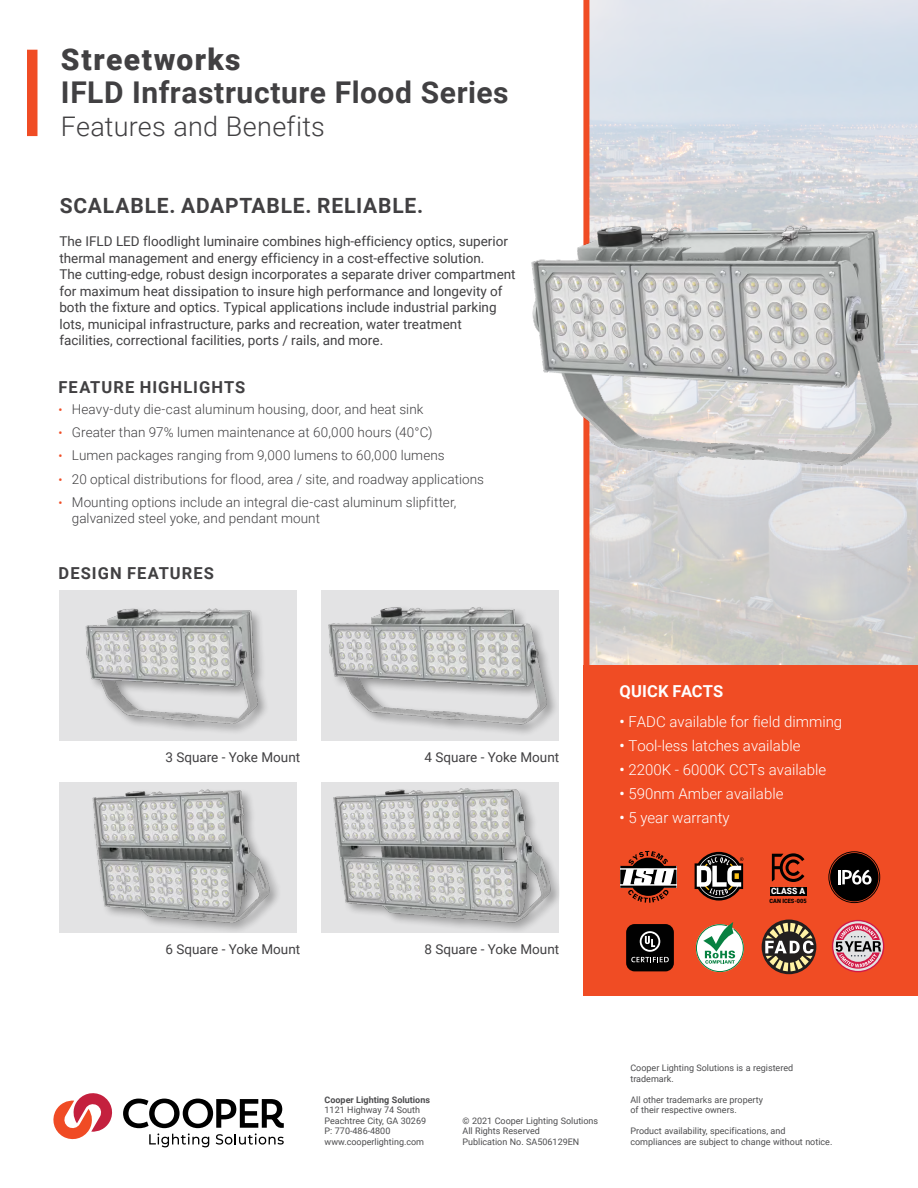
<style>
.page{position:relative;width:918px;height:1188px;background:#fff}
.page>*{position:absolute;margin:0;border:0;box-sizing:border-box;transform-origin:0 0}
.t1{font:700 30px "Roboto";letter-spacing:.02em;color:#414042}
.t2{font:900 30px "Roboto";letter-spacing:.05em;color:#414042}
.t3{font:300 27px "Roboto";letter-spacing:.01em;color:#414042}
.t4{font:700 21px "Roboto";letter-spacing:.04em;color:#414042}
.t5{font:700 16.5px "Roboto";letter-spacing:.065em;color:#414042}
.t6{font:700 16.5px "Roboto";letter-spacing:.005em;color:#fff}
.t7{font:300 15px "Roboto";color:#fff}
.t8{font:13.5px/16.5px "Roboto";color:#414042}
.t9{font:300 13.5px/16.5px "Roboto";letter-spacing:.005em;color:#414042}
.t10{font:9px/10.5px "Roboto";color:#4d4d4f}
.t11{font:700 9px "Roboto";color:#4d4d4f}
.t12{font:900 8.7px "Roboto";color:#fff;scale:.95 1}
.t13{font:900 5.85px "Roboto";color:#000;scale:.95 1}
.s1{font-weight:400;font-size:12px;color:#f04c24}
.s2{font-weight:500}
</style>
<div class="page">
<svg style="left:583px;top:0;width:335px;height:665px;background:#d6d6d9"></svg>
<div style="left:583px;top:665px;width:335px;height:330px;background:#f04c24"></div>
<div style="left:27px;top:50px;width:11px;height:86px;background:#f04c24"></div>
<svg style="left:620px;top:851px;width:56px;height:52px"></svg>
<div style="left:770px;top:887px;width:36px;height:9px;background:#000"></div>
<svg style="left:772px;top:853px;width:32px;height:29px"></svg>
<svg style="left:695px;top:852px;width:48px;height:49px"></svg>
<svg style="left:828px;top:851px;width:52px;height:52px"></svg>
<div style="left:762px;top:920px;width:54px;height:54px;background:#221f1f;border-radius:50%"></div>
<svg style="left:765px;top:922px;width:49px;height:51px"></svg>
<div style="left:832px;top:920px;width:52px;height:52px;background:#d11947;border-radius:50%"></div>
<svg style="left:833px;top:921px;width:50px;height:50px"></svg>
<svg style="left:836px;top:923px;width:45px;height:46px"></svg>
<div style="left:626px;top:924px;width:48px;height:47px;background:#010101;border-radius:8px"></div>
<svg style="left:631px;top:931px;width:38px;height:31px"></svg>
<svg style="left:696px;top:922px;width:48px;height:50px"></svg>
<svg style="left:53px;top:1093px;width:60px;height:47px"></svg>
<svg style="left:123px;top:1099px;width:161px;height:48px"></svg>
<img style="left:59px;top:590px;width:238px;height:151px">
<img style="left:321px;top:590px;width:238px;height:151px">
<img style="left:59px;top:782px;width:238px;height:151px">
<img style="left:321px;top:782px;width:238px;height:151px">
<img style="left:531px;top:193px;width:387px;height:294px">
<h1 class="t2" style="left:61px;top:38px;width:181px">Streetworks</h1>
<h1 class="t1" style="left:61px;top:71px;width:449px">IFLD Infrastructure Flood Series</h1>
<h2 class="t3" style="left:61px;top:108px;width:266px">Features and Benefits</h2>
<h3 class="t4" style="left:60px;top:191px;width:365px">SCALABLE. ADAPTABLE. RELIABLE.</h3>
<p class="t8" style="left:59px;top:233px;width:458px">The IFLD LED floodlight luminaire combines high-efficiency optics, superior thermal management and energy efficiency in a cost-effective solution.<br>The cutting-edge, robust design incorporates a separate driver compartment for maximum heat dissipation to insure high performance and longevity of both the fixture and optics. Typical applications include industrial parking lots, municipal infrastructure, parks and recreation, water treatment facilities, correctional facilities, ports / rails, and more.</p>
<p class="t5" style="left:59px;top:375px;width:188px">FEATURE HIGHLIGHTS</p>
<p class="t9" style="left:58px;top:400px;width:367px"><span class="s1">•</span> Heavy-duty die-cast aluminum housing, door, and heat sink</p>
<p class="t9" style="left:58px;top:423px;width:376px"><span class="s1">•</span> Greater than 97% lumen maintenance at 60,000 hours (40°C)</p>
<p class="t9" style="left:58px;top:447px;width:388px"><span class="s1">•</span> Lumen packages ranging from 9,000 lumens to 60,000 lumens</p>
<p class="t9" style="left:58px;top:470px;width:427px"><span class="s1">•</span> 20 optical distributions for flood, area / site, and roadway applications</p>
<p class="t9" style="left:72px;top:493px;width:386px;text-indent:-14px"><span class="s1">•</span> Mounting options include an integral die-cast aluminum slipfitter, galvanized steel yoke, and pendant mount</p>
<p class="t5" style="left:59px;top:562px;width:157px">DESIGN FEATURES</p>
<p class="t8" style="left:165px;top:748px;width:136px">3 Square - Yoke Mount</p>
<p class="t8" style="left:165px;top:941px;width:136px">6 Square - Yoke Mount</p>
<p class="t8" style="left:424px;top:748px;width:136px">4 Square - Yoke Mount</p>
<p class="t8" style="left:424px;top:941px;width:136px">8 Square - Yoke Mount</p>
<p class="t6" style="left:619px;top:680px;width:105px">QUICK FACTS</p>
<p class="t7" style="left:619px;top:711px;width:224px"><span class="s2">•</span> FADC available for field dimming</p>
<p class="t7" style="left:619px;top:735px;width:182px"><span class="s2">•</span> Tool-less latches available</p>
<p class="t7" style="left:619px;top:759px;width:208px"><span class="s2">•</span> 2200K - 6000K CCTs available</p>
<p class="t7" style="left:619px;top:783px;width:165px"><span class="s2">•</span> 590nm Amber available</p>
<p class="t7" style="left:619px;top:807px;width:112px"><span class="s2">•</span> 5 year warranty</p>
<p class="t12" style="left:771px;top:885px;width:37px">CLASS A</p>
<p class="t13" style="left:770px;top:896px;width:41px">CAN ICES-005</p>
<p class="t11" style="left:325px;top:1093px;width:107px">Cooper Lighting Solutions</p>
<p class="t10" style="left:325px;top:1104px;width:103px">1121 Highway 74 South<br>Peachtree City, GA 30269<br>P: 770-486-4800 www.cooperlighting.com</p>
<p class="t10" style="left:463px;top:1115px;width:137px">© 2021 Cooper Lighting Solutions<br>All Rights Reserved<br>Publication No. SA506129EN</p>
<p class="t10" style="left:630px;top:1062px;width:164px">Cooper Lighting Solutions is a registered trademark.</p>
<p class="t10" style="left:630px;top:1094px;width:134px">All other trademarks are property of their respective owners.</p>
<p class="t10" style="left:630px;top:1125px;width:203px">Product availability, specifications, and compliances are subject to change without notice.</p>
</div>
